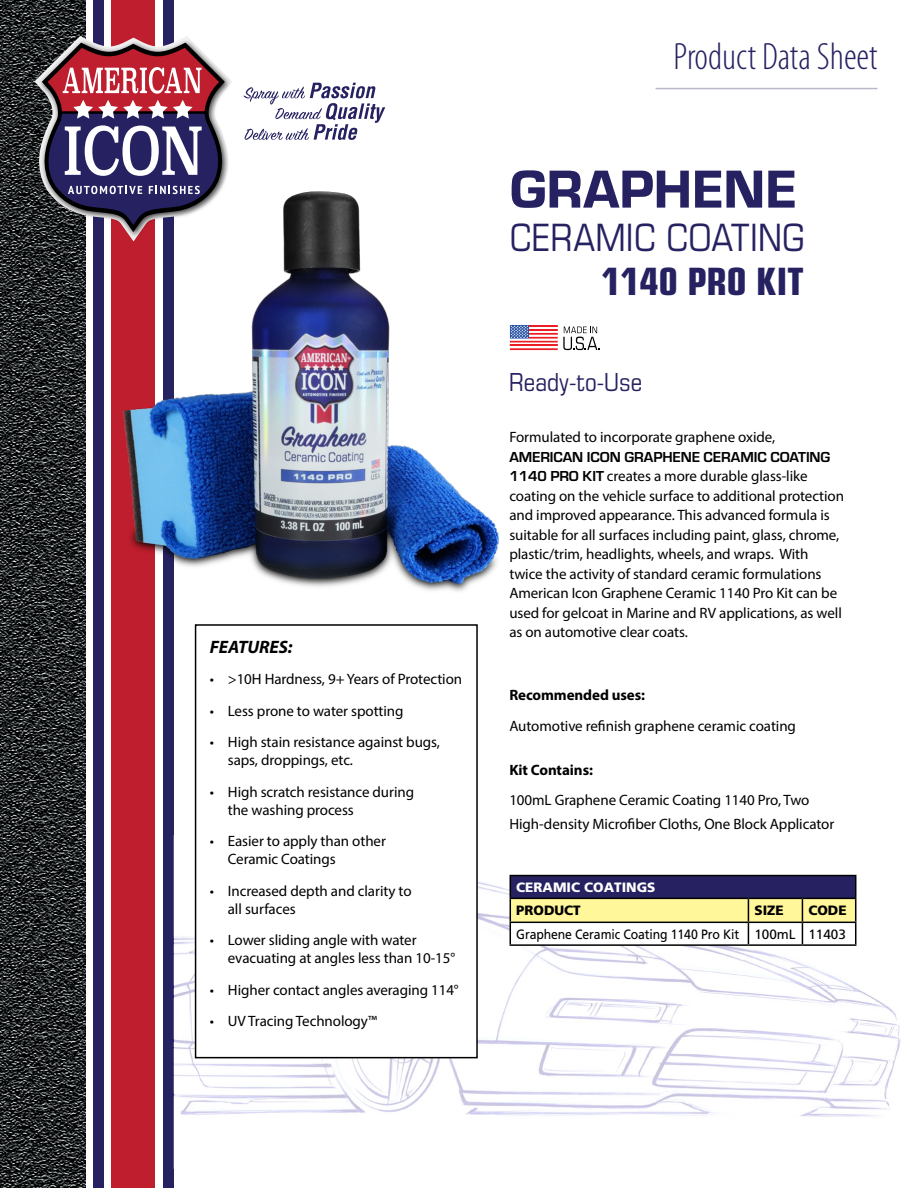
<style>
.page{position:relative;width:918px;height:1188px;background:#fff}
.page>*{position:absolute;margin:0;border:0;box-sizing:border-box;transform-origin:0 0}
.t1{font:55.5px "Eurostile Hea";color:#262262}
.t2{font:40.95px "Eurostile Con";color:#262262}
.t3{font:40.95px "Eurostile Con Hea";color:#262262}
.t4{font:300 condensed 38.25px "Myriad Pro";color:#262262}
.t5{font:27px "Eurostile Con";color:#262262}
.t6{font:italic 700 18px "Myriad Pro";letter-spacing:-.005em;color:#000}
.t7{font:15px/19.5px "Myriad Pro";letter-spacing:-.005em;color:#000}
.t8{font:700 15px "Eurostile";letter-spacing:-.005em;color:#000}
.t9{font:700 15px "Myriad Pro";letter-spacing:-.005em;color:#000}
.t10{font:13.5px "Frutiger";letter-spacing:-.01em;color:#000;scale:.91 1}
.t11{font:900 13.5px "Frutiger";color:#fff}
.t12{font:900 13.5px "Frutiger";color:#000}
.s1{font-family:"Eurostile";font-weight:700}
</style>
<div class="page">
<img style="left:0;top:0;width:85px;height:1188px">
<div style="left:112px;top:0;width:43px;height:1188px;background:#be1e2d"></div>
<div style="left:163px;top:0;width:11px;height:1188px;background:#262262"></div>
<div style="left:93px;top:0;width:11px;height:1188px;background:#262262"></div>
<svg style="left:34px;top:36px;width:198px;height:206px"></svg>
<hr style="left:656px;top:88px;width:222px;height:1px;background:#262262">
<svg style="left:244px;top:83px;width:141px;height:57px"></svg>
<img style="left:174px;top:836px;width:727px;height:281px">
<div style="left:196px;top:625px;width:281px;height:433px;background:#fff"></div>
<div style="left:195px;top:624px;width:283px;height:434px;border:2px solid #000"></div>
<svg style="left:510px;top:325px;width:90px;height:25px"></svg>
<hr style="left:510px;top:875px;width:238px;height:1px;background:#000">
<hr style="left:748px;top:875px;width:54px;height:1px;background:#000">
<hr style="left:802px;top:875px;width:54px;height:1px;background:#000">
<svg style="left:510px;top:876px;width:346px;height:68px"></svg>
<hr style="left:510px;top:944px;width:238px;height:2px;background:#000">
<hr style="left:748px;top:944px;width:54px;height:2px;background:#000">
<hr style="left:802px;top:944px;width:54px;height:2px;background:#000">
<img style="left:123px;top:191px;width:376px;height:401px">
<p class="t6" style="left:210px;top:635px;width:84px">FEATURES:</p>
<p class="t7" style="left:210px;top:669px;width:254px">• &gt;10H Hardness, 9+ Years of Protection</p>
<p class="t7" style="left:210px;top:701px;width:195px">• Less prone to water spotting</p>
<p class="t7" style="left:228px;top:733px;width:214px;line-height:18px;text-indent:-18px">• High stain resistance against bugs, saps, droppings, etc.</p>
<p class="t7" style="left:228px;top:782px;width:188px;line-height:18px;text-indent:-18px">• High scratch resistance during the washing process</p>
<p class="t7" style="left:228px;top:832px;width:160px;line-height:18px;text-indent:-18px">• Easier to apply than other<br>Ceramic Coatings</p>
<p class="t7" style="left:228px;top:881px;width:185px;line-height:18px;text-indent:-18px">• Increased depth and clarity to all surfaces</p>
<p class="t7" style="left:228px;top:931px;width:229px;line-height:18px;text-indent:-18px">• Lower sliding angle with water evacuating at angles less than 10-15°</p>
<p class="t7" style="left:210px;top:980px;width:250px">• Higher contact angles averaging 114°</p>
<p class="t7" style="left:210px;top:1011px;width:169px">• UV Tracing Technology™</p>
<h3 class="t4" style="left:673px;top:36px;width:206px">Product Data Sheet</h3>
<h1 class="t1" style="left:510px;top:158px;width:288px">GRAPHENE</h1>
<h2 class="t2" style="left:510px;top:215px;width:296px">CERAMIC COATING</h2>
<h2 class="t3" style="left:602px;top:258px;width:203px">1140 PRO KIT</h2>
<h3 class="t5" style="left:509px;top:368px;width:135px">Ready-to-Use</h3>
<p class="t7" style="left:509px;top:427px;width:267px">Formulated to incorporate graphene oxide,</p>
<p class="t8" style="left:509px;top:449px;width:322px">AMERICAN ICON GRAPHENE CERAMIC COATING</p>
<p class="t7" style="left:509px;top:466px;width:336px"><span class="s1">1140 PRO KIT</span> creates a more durable glass-like coating on the vehicle surface to additional protection and improved appearance. This advanced formula is suitable for all surfaces including paint, glass, chrome, plastic/trim, headlights, wheels, and wraps. With twice the activity of standard ceramic formulations American Icon Graphene Ceramic 1140 Pro Kit can be used for gelcoat in Marine and RV applications, as well as on automotive clear coats.</p>
<p class="t9" style="left:509px;top:686px;width:137px">Recommended uses:</p>
<p class="t7" style="left:509px;top:716px;width:288px">Automotive refinish graphene ceramic coating</p>
<p class="t9" style="left:509px;top:760px;width:85px">Kit Contains:</p>
<p class="t7" style="left:509px;top:788px;width:326px;line-height:24px">100mL Graphene Ceramic Coating 1140 Pro, Two<br>High-density Microfiber Cloths, One Block Applicator</p>
<p class="t11" style="left:516px;top:879px;width:141px">CERAMIC COATINGS</p>
<p class="t12" style="left:516px;top:902px;width:66px">PRODUCT</p>
<p class="t12" style="left:754px;top:902px;width:31px">SIZE</p>
<p class="t12" style="left:808px;top:902px;width:40px">CODE</p>
<p class="t10" style="left:516px;top:926px;width:364px">Graphene Ceramic Coating 1140 Pro Kit 100mL 11403</p>
</div>
